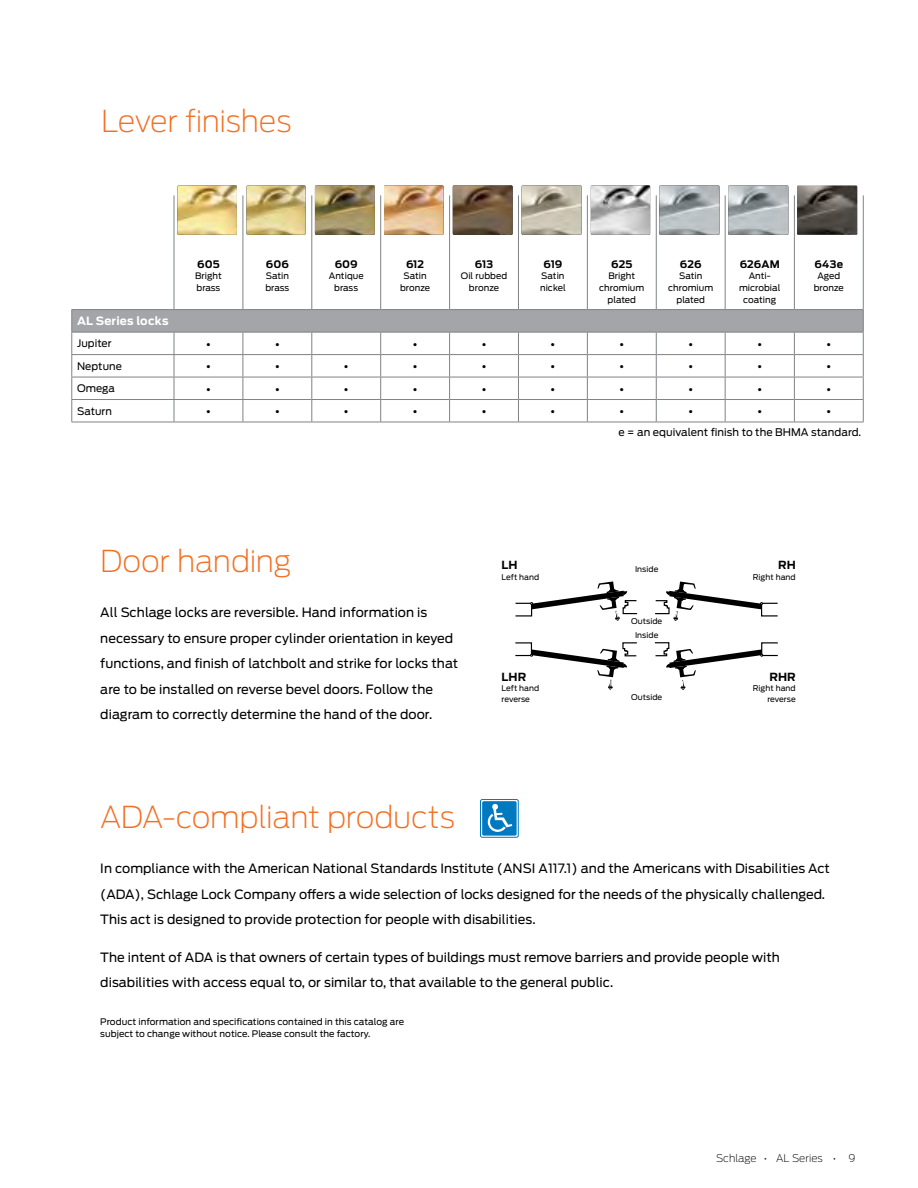
<style>
.page{position:relative;width:918px;height:1188px;background:#fff}
.page>*{position:absolute;margin:0;border:0;box-sizing:border-box;transform-origin:0 0}
.t1{font:200 30px "Antenna";letter-spacing:-.01em;color:#f36f21}
.t2{font:12.75px/25.5px "Antenna";letter-spacing:.005em;color:#000}
.t3{font:800 12px "Foundry Form Sans";color:#000}
.t4{font:700 11.4px "Antenna";letter-spacing:.02em;color:#fff}
.t5{font:700 11.1px "Antenna";letter-spacing:.01em;color:#000}
.t6{font:10.5px "Antenna";letter-spacing:.005em;color:#000}
.t7{font:200 10.5px "Antenna";letter-spacing:-.005em;color:#000}
.t8{font:700 10.35px "Antenna";letter-spacing:.005em;color:#000}
.t9{font:10.35px "Antenna";letter-spacing:.005em;color:#000}
.t10{font:9px/12px "Antenna";letter-spacing:.005em;color:#000}
.t11{font:8.85px/11.7px "Antenna";letter-spacing:.005em;color:#000;text-align:center}
.t12{font:7.8px/10.5px "Antenna";letter-spacing:.005em;color:#000}
</style>
<div class="page">
<hr style="left:174px;top:195px;width:1px;height:114px;background:#808285">
<hr style="left:243px;top:195px;width:1px;height:114px;background:#808285">
<hr style="left:311px;top:195px;width:1px;height:114px;background:#808285">
<hr style="left:380px;top:195px;width:1px;height:114px;background:#808285">
<hr style="left:449px;top:195px;width:1px;height:114px;background:#808285">
<hr style="left:518px;top:195px;width:1px;height:114px;background:#808285">
<hr style="left:587px;top:195px;width:1px;height:114px;background:#808285">
<hr style="left:656px;top:195px;width:1px;height:114px;background:#808285">
<hr style="left:725px;top:195px;width:1px;height:114px;background:#808285">
<hr style="left:794px;top:195px;width:1px;height:114px;background:#808285">
<hr style="left:863px;top:195px;width:1px;height:114px;background:#808285">
<hr style="left:71px;top:309px;width:103px;height:1px;background:#808285">
<hr style="left:174px;top:309px;width:69px;height:1px;background:#808285">
<hr style="left:243px;top:309px;width:69px;height:1px;background:#808285">
<hr style="left:312px;top:309px;width:69px;height:1px;background:#808285">
<hr style="left:381px;top:309px;width:69px;height:1px;background:#808285">
<hr style="left:450px;top:309px;width:68px;height:1px;background:#808285">
<hr style="left:518px;top:309px;width:69px;height:1px;background:#808285">
<hr style="left:587px;top:309px;width:69px;height:1px;background:#808285">
<hr style="left:656px;top:309px;width:69px;height:1px;background:#808285">
<hr style="left:725px;top:309px;width:69px;height:1px;background:#808285">
<hr style="left:794px;top:309px;width:70px;height:1px;background:#808285">
<svg style="left:71px;top:310px;width:793px;height:112px"></svg>
<hr style="left:71px;top:422px;width:103px;height:1px;background:#808285">
<hr style="left:174px;top:422px;width:69px;height:1px;background:#808285">
<hr style="left:243px;top:422px;width:69px;height:1px;background:#808285">
<hr style="left:312px;top:422px;width:69px;height:1px;background:#808285">
<hr style="left:381px;top:422px;width:69px;height:1px;background:#808285">
<hr style="left:450px;top:422px;width:68px;height:1px;background:#808285">
<hr style="left:518px;top:422px;width:69px;height:1px;background:#808285">
<hr style="left:587px;top:422px;width:69px;height:1px;background:#808285">
<hr style="left:656px;top:422px;width:69px;height:1px;background:#808285">
<hr style="left:725px;top:422px;width:69px;height:1px;background:#808285">
<hr style="left:794px;top:422px;width:70px;height:1px;background:#808285">
<div style="left:515px;top:603px;width:17px;height:14px;background:#fff;border:1px solid #000"></div>
<div style="left:515px;top:642px;width:17px;height:14px;background:#fff;border:1px solid #000"></div>
<div style="left:761px;top:603px;width:17px;height:14px;background:#fff;border:1px solid #000"></div>
<div style="left:761px;top:642px;width:17px;height:14px;background:#fff;border:1px solid #000"></div>
<svg style="left:529px;top:642px;width:235px;height:48px"></svg>
<svg style="left:529px;top:581px;width:235px;height:40px"></svg>
<div style="left:482px;top:801px;width:35px;height:35px;background:#0079c1;border-radius:2px"></div>
<svg style="left:487px;top:804px;width:25px;height:28px"></svg>
<div style="left:480px;top:799px;width:38px;height:38px;border:1px solid #0079c1;border-radius:2px"></div>
<img style="left:177px;top:186px;width:60px;height:49px">
<img style="left:453px;top:186px;width:60px;height:49px">
<img style="left:384px;top:186px;width:60px;height:49px">
<img style="left:522px;top:186px;width:60px;height:49px">
<img style="left:659px;top:186px;width:61px;height:49px">
<img style="left:591px;top:186px;width:59px;height:49px">
<img style="left:315px;top:186px;width:60px;height:49px">
<img style="left:247px;top:186px;width:59px;height:49px">
<img style="left:797px;top:186px;width:60px;height:49px">
<img style="left:728px;top:186px;width:60px;height:49px">
<h1 class="t1" style="left:101px;top:104px;width:192px">Lever finishes</h1>
<p class="t8" style="left:197px;top:258px;width:24px">605</p>
<p class="t11" style="left:195px;top:270px;width:28px;text-align:left">Bright brass</p>
<p class="t8" style="left:266px;top:258px;width:25px">606</p>
<p class="t11" style="left:265px;top:270px;width:25px;text-align:left">Satin brass</p>
<p class="t8" style="left:335px;top:258px;width:25px">609</p>
<p class="t11" style="left:329px;top:270px;width:36px">Antique brass</p>
<p class="t8" style="left:406px;top:258px;width:20px">612</p>
<p class="t11" style="left:400px;top:270px;width:32px">Satin bronze</p>
<p class="t8" style="left:475px;top:258px;width:20px">613</p>
<p class="t11" style="left:461px;top:270px;width:48px">Oil rubbed bronze</p>
<p class="t8" style="left:543px;top:258px;width:20px">619</p>
<p class="t11" style="left:540px;top:270px;width:27px;text-align:left">Satin nickel</p>
<p class="t8" style="left:611px;top:258px;width:23px">625</p>
<p class="t11" style="left:599px;top:270px;width:47px">Bright chromium plated</p>
<p class="t8" style="left:680px;top:258px;width:23px">626</p>
<p class="t11" style="left:668px;top:270px;width:47px">Satin chromium plated</p>
<p class="t8" style="left:740px;top:258px;width:42px">626AM</p>
<p class="t11" style="left:739px;top:270px;width:43px">Anti&shy;microbial coating</p>
<p class="t8" style="left:815px;top:258px;width:30px">643e</p>
<p class="t11" style="left:814px;top:270px;width:32px">Aged bronze</p>
<p class="t4" style="left:77px;top:314px;width:93px">AL Series locks</p>
<p class="t9" style="left:77px;top:338px;width:36px">Jupiter</p>
<p class="t3" style="left:205px;top:337px;width:7px">•</p>
<p class="t3" style="left:274px;top:337px;width:7px">•</p>
<p class="t3" style="left:412px;top:337px;width:7px">•</p>
<p class="t3" style="left:481px;top:337px;width:7px">•</p>
<p class="t3" style="left:550px;top:337px;width:7px">•</p>
<p class="t3" style="left:619px;top:337px;width:7px">•</p>
<p class="t3" style="left:688px;top:337px;width:7px">•</p>
<p class="t3" style="left:757px;top:337px;width:7px">•</p>
<p class="t3" style="left:826px;top:337px;width:7px">•</p>
<p class="t9" style="left:77px;top:360px;width:46px">Neptune</p>
<p class="t3" style="left:205px;top:360px;width:7px">•</p>
<p class="t3" style="left:274px;top:360px;width:7px">•</p>
<p class="t3" style="left:343px;top:360px;width:7px">•</p>
<p class="t3" style="left:412px;top:360px;width:7px">•</p>
<p class="t3" style="left:481px;top:360px;width:7px">•</p>
<p class="t3" style="left:550px;top:360px;width:7px">•</p>
<p class="t3" style="left:619px;top:360px;width:7px">•</p>
<p class="t3" style="left:688px;top:360px;width:7px">•</p>
<p class="t3" style="left:757px;top:360px;width:7px">•</p>
<p class="t3" style="left:826px;top:360px;width:7px">•</p>
<p class="t9" style="left:77px;top:383px;width:39px">Omega</p>
<p class="t3" style="left:205px;top:382px;width:7px">•</p>
<p class="t3" style="left:274px;top:382px;width:7px">•</p>
<p class="t3" style="left:343px;top:382px;width:7px">•</p>
<p class="t3" style="left:412px;top:382px;width:7px">•</p>
<p class="t3" style="left:481px;top:382px;width:7px">•</p>
<p class="t3" style="left:550px;top:382px;width:7px">•</p>
<p class="t3" style="left:619px;top:382px;width:7px">•</p>
<p class="t3" style="left:688px;top:382px;width:7px">•</p>
<p class="t3" style="left:757px;top:382px;width:7px">•</p>
<p class="t3" style="left:826px;top:382px;width:7px">•</p>
<p class="t9" style="left:77px;top:405px;width:36px">Saturn</p>
<p class="t3" style="left:205px;top:405px;width:7px">•</p>
<p class="t3" style="left:274px;top:405px;width:7px">•</p>
<p class="t3" style="left:343px;top:405px;width:7px">•</p>
<p class="t3" style="left:412px;top:405px;width:7px">•</p>
<p class="t3" style="left:481px;top:405px;width:7px">•</p>
<p class="t3" style="left:550px;top:405px;width:7px">•</p>
<p class="t3" style="left:619px;top:405px;width:7px">•</p>
<p class="t3" style="left:688px;top:405px;width:7px">•</p>
<p class="t3" style="left:757px;top:405px;width:7px">•</p>
<p class="t3" style="left:826px;top:405px;width:7px">•</p>
<h1 class="t1" style="left:100px;top:544px;width:192px">Door handing</h1>
<p class="t2" style="left:100px;top:600px;width:359px">All Schlage locks are reversible. Hand information is necessary to ensure proper cylinder orientation in keyed functions, and finish of latchbolt and strike for locks that are to be installed on reverse bevel doors. Follow the diagram to correctly determine the hand of the door.</p>
<p class="t5" style="left:502px;top:558px;width:18px">LH</p>
<p class="t12" style="left:502px;top:571px;width:39px">Left hand</p>
<p class="t5" style="left:502px;top:670px;width:26px">LHR</p>
<p class="t12" style="left:502px;top:683px;width:39px">Left hand reverse</p>
<p class="t6" style="left:618px;top:426px;width:244px">e = an equivalent finish to the BHMA standard.</p>
<p class="t12" style="left:635px;top:564px;width:25px">Inside</p>
<p class="t12" style="left:631px;top:616px;width:33px">Outside</p>
<p class="t12" style="left:635px;top:630px;width:25px">Inside</p>
<p class="t12" style="left:631px;top:692px;width:33px">Outside</p>
<p class="t5" style="left:778px;top:558px;width:19px">RH</p>
<p class="t12" style="left:753px;top:571px;width:44px">Right hand</p>
<p class="t5" style="left:769px;top:670px;width:28px">RHR</p>
<p class="t12" style="left:753px;top:683px;width:44px;text-align:right">Right hand reverse</p>
<h1 class="t1" style="left:100px;top:800px;width:356px">ADA-compliant products</h1>
<p class="t2" style="left:100px;top:856px;width:731px">In compliance with the American National Standards Institute (ANSI A117.1) and the Americans with Disabilities Act (ADA), Schlage Lock Company offers a wide selection of locks designed for the needs of the physically challenged.<br>This act is designed to provide protection for people with disabilities.</p>
<p class="t2" style="left:100px;top:944px;width:681px">The intent of ADA is that owners of certain types of buildings must remove barriers and provide people with disabilities with access equal to, or similar to, that available to the general public.</p>
<p class="t10" style="left:100px;top:1015px;width:305px">Product information and specifications contained in this catalog are subject to change without notice. Please consult the factory.</p>
<p class="t7" style="left:716px;top:1152px;width:141px">Schlage • AL Series • 9</p>
</div>
